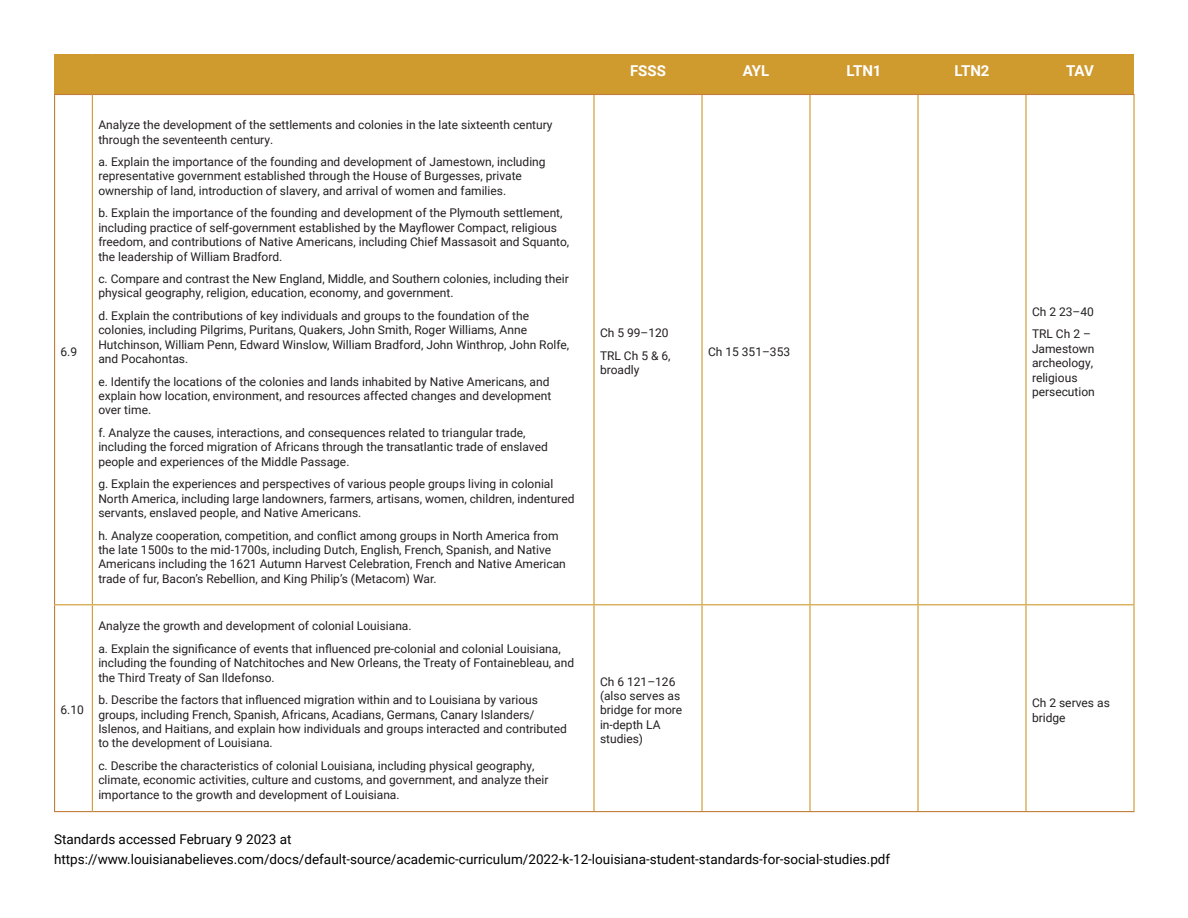
<style>
.page{position:relative;width:1188px;height:918px;background:#fff}
.page>*{position:absolute;margin:0;border:0;box-sizing:border-box;transform-origin:0 0}
.t1{font:700 15px "Roboto";color:#fff}
.t2{font:13.5px/19.5px "Roboto";color:#000}
.t3{font:12px/14.4px "Roboto";color:#231f20}
</style>
<div class="page">
<div style="left:55px;top:55px;width:1079px;height:39px;background:#cf9a2e"></div>
<hr style="left:92px;top:95px;width:1px;height:509px;background:#cf9a2e">
<hr style="left:593px;top:95px;width:2px;height:509px;background:#cf9a2e">
<hr style="left:701px;top:95px;width:2px;height:509px;background:#cf9a2e">
<hr style="left:809px;top:95px;width:2px;height:509px;background:#cf9a2e">
<hr style="left:917px;top:95px;width:2px;height:509px;background:#cf9a2e">
<hr style="left:1025px;top:95px;width:2px;height:509px;background:#cf9a2e">
<hr style="left:1133px;top:95px;width:2px;height:509px;background:#cf9a2e">
<hr style="left:54px;top:55px;width:1px;height:39px;background:#cf9a2e">
<hr style="left:54px;top:54px;width:38px;height:1px;background:#cf992e">
<hr style="left:92px;top:54px;width:502px;height:1px;background:#cf992e">
<hr style="left:594px;top:54px;width:108px;height:1px;background:#cf992e">
<hr style="left:702px;top:54px;width:108px;height:1px;background:#cf992e">
<hr style="left:810px;top:54px;width:108px;height:1px;background:#cf992e">
<hr style="left:918px;top:54px;width:108px;height:1px;background:#cf992e">
<hr style="left:1026px;top:54px;width:108px;height:1px;background:#cf992e">
<hr style="left:54px;top:94px;width:38px;height:1px;background:#c17f3c">
<hr style="left:54px;top:95px;width:1px;height:509px;background:#c17f3c">
<hr style="left:92px;top:94px;width:502px;height:1px;background:#c17f3c">
<hr style="left:594px;top:94px;width:108px;height:1px;background:#c17f3c">
<hr style="left:702px;top:94px;width:108px;height:1px;background:#c17f3c">
<hr style="left:810px;top:94px;width:108px;height:1px;background:#c17f3c">
<hr style="left:918px;top:94px;width:108px;height:1px;background:#c17f3c">
<hr style="left:1026px;top:94px;width:109px;height:1px;background:#c17f3c">
<hr style="left:54px;top:604px;width:38px;height:1px;background:#cf9a2e">
<hr style="left:92px;top:604px;width:502px;height:1px;background:#cf9a2e">
<hr style="left:92px;top:605px;width:1px;height:206px;background:#cf9a2e">
<hr style="left:594px;top:604px;width:108px;height:1px;background:#cf9a2e">
<hr style="left:593px;top:605px;width:2px;height:206px;background:#cf9a2e">
<hr style="left:702px;top:604px;width:108px;height:1px;background:#cf9a2e">
<hr style="left:701px;top:605px;width:2px;height:206px;background:#cf9a2e">
<hr style="left:810px;top:604px;width:108px;height:1px;background:#cf9a2e">
<hr style="left:809px;top:605px;width:2px;height:206px;background:#cf9a2e">
<hr style="left:918px;top:604px;width:108px;height:1px;background:#cf9a2e">
<hr style="left:917px;top:605px;width:2px;height:206px;background:#cf9a2e">
<hr style="left:1026px;top:604px;width:109px;height:1px;background:#cf9a2e">
<hr style="left:1025px;top:605px;width:2px;height:206px;background:#cf9a2e">
<hr style="left:1133px;top:605px;width:2px;height:206px;background:#cf9a2e">
<hr style="left:54px;top:605px;width:1px;height:206px;background:#c17f3c">
<hr style="left:54px;top:811px;width:38px;height:1px;background:#c17f3c">
<hr style="left:92px;top:811px;width:502px;height:1px;background:#c17f3c">
<hr style="left:594px;top:811px;width:108px;height:1px;background:#c17f3c">
<hr style="left:702px;top:811px;width:108px;height:1px;background:#c17f3c">
<hr style="left:810px;top:811px;width:108px;height:1px;background:#c17f3c">
<hr style="left:918px;top:811px;width:108px;height:1px;background:#c17f3c">
<hr style="left:1026px;top:811px;width:109px;height:1px;background:#c17f3c">
<p class="t3" style="left:61px;top:344px;width:18px">6.9</p>
<p class="t3" style="left:61px;top:703px;width:25px">6.10</p>
<p class="t3" style="left:98px;top:117px;width:456px">Analyze the development of the settlements and colonies in the late sixteenth century through the seventeenth century.</p>
<p class="t3" style="left:98px;top:154px;width:449px">a. Explain the importance of the founding and development of Jamestown, including representative government established through the House of Burgesses, private ownership of land, introduction of slavery, and arrival of women and families.</p>
<p class="t3" style="left:98px;top:205px;width:472px">b. Explain the importance of the founding and development of the Plymouth settlement, including practice of self-government established by the Mayflower Compact, religious freedom, and contributions of Native Americans, including Chief Massasoit and Squanto, the leadership of William Bradford.</p>
<p class="t3" style="left:98px;top:271px;width:472px">c. Compare and contrast the New England, Middle, and Southern colonies, including their physical geography, religion, education, economy, and government.</p>
<p class="t3" style="left:98px;top:308px;width:472px">d. Explain the contributions of key individuals and groups to the foundation of the colonies, including Pilgrims, Puritans, Quakers, John Smith, Roger Williams, Anne Hutchinson, William Penn, Edward Winslow, William Bradford, John Winthrop, John Rolfe, and Pocahontas.</p>
<p class="t3" style="left:98px;top:374px;width:454px">e. Identify the locations of the colonies and lands inhabited by Native Americans, and explain how location, environment, and resources affected changes and development over time.</p>
<p class="t3" style="left:98px;top:425px;width:451px">f. Analyze the causes, interactions, and consequences related to triangular trade, including the forced migration of Africans through the transatlantic trade of enslaved people and experiences of the Middle Passage.</p>
<p class="t3" style="left:98px;top:476px;width:478px">g. Explain the experiences and perspectives of various people groups living in colonial<br>North America, including large landowners, farmers, artisans, women, children, indentured servants, enslaved people, and Native Americans.</p>
<p class="t3" style="left:98px;top:528px;width:469px">h. Analyze cooperation, competition, and conflict among groups in North America from the late 1500s to the mid-1700s, including Dutch, English, French, Spanish, and Native Americans including the 1621 Autumn Harvest Celebration, French and Native American trade of fur, Bacon’s Rebellion, and King Philip’s (Metacom) War.</p>
<p class="t3" style="left:98px;top:618px;width:315px">Analyze the growth and development of colonial Louisiana.</p>
<p class="t3" style="left:98px;top:641px;width:477px">a. Explain the significance of events that influenced pre-colonial and colonial Louisiana, including the founding of Natchitoches and New Orleans, the Treaty of Fontainebleau, and the Third Treaty of San Ildefonso.</p>
<p class="t3" style="left:98px;top:692px;width:470px">b. Describe the factors that influenced migration within and to Louisiana by various groups, including French, Spanish, Africans, Acadians, Germans, Canary Islanders/ Islenos, and Haitians, and explain how individuals and groups interacted and contributed to the development of Louisiana.</p>
<p class="t3" style="left:98px;top:758px;width:452px">c. Describe the characteristics of colonial Louisiana, including physical geography, climate, economic activities, culture and customs, and government, and analyze their importance to the growth and development of Louisiana.</p>
<p class="t1" style="left:630px;top:60px;width:37px">FSSS</p>
<p class="t1" style="left:743px;top:60px;width:28px">AYL</p>
<p class="t1" style="left:846px;top:60px;width:37px">LTN1</p>
<p class="t1" style="left:954px;top:60px;width:37px">LTN2</p>
<p class="t1" style="left:1066px;top:60px;width:29px">TAV</p>
<p class="t3" style="left:600px;top:326px;width:70px">Ch 5 99–120</p>
<p class="t3" style="left:600px;top:348px;width:72px">TRL Ch 5 &amp; 6, broadly</p>
<p class="t3" style="left:708px;top:344px;width:84px">Ch 15 351–353</p>
<p class="t3" style="left:600px;top:674px;width:84px">Ch 6 121–126 (also serves as bridge for more in-depth LA studies)</p>
<p class="t3" style="left:1032px;top:304px;width:63px">Ch 2 23–40</p>
<p class="t3" style="left:1032px;top:326px;width:64px">TRL Ch 2 –<br>Jamestown archeology, religious persecution</p>
<p class="t3" style="left:1032px;top:695px;width:79px">Ch 2 serves as bridge</p>
<p class="t2" style="left:54px;top:829px;width:838px">Standards accessed February 9 2023 at https://www.louisianabelieves.com/docs/default-source/academic-curriculum/2022-k-12-louisiana-student-standards-for-social-studies.pdf</p>
</div>
